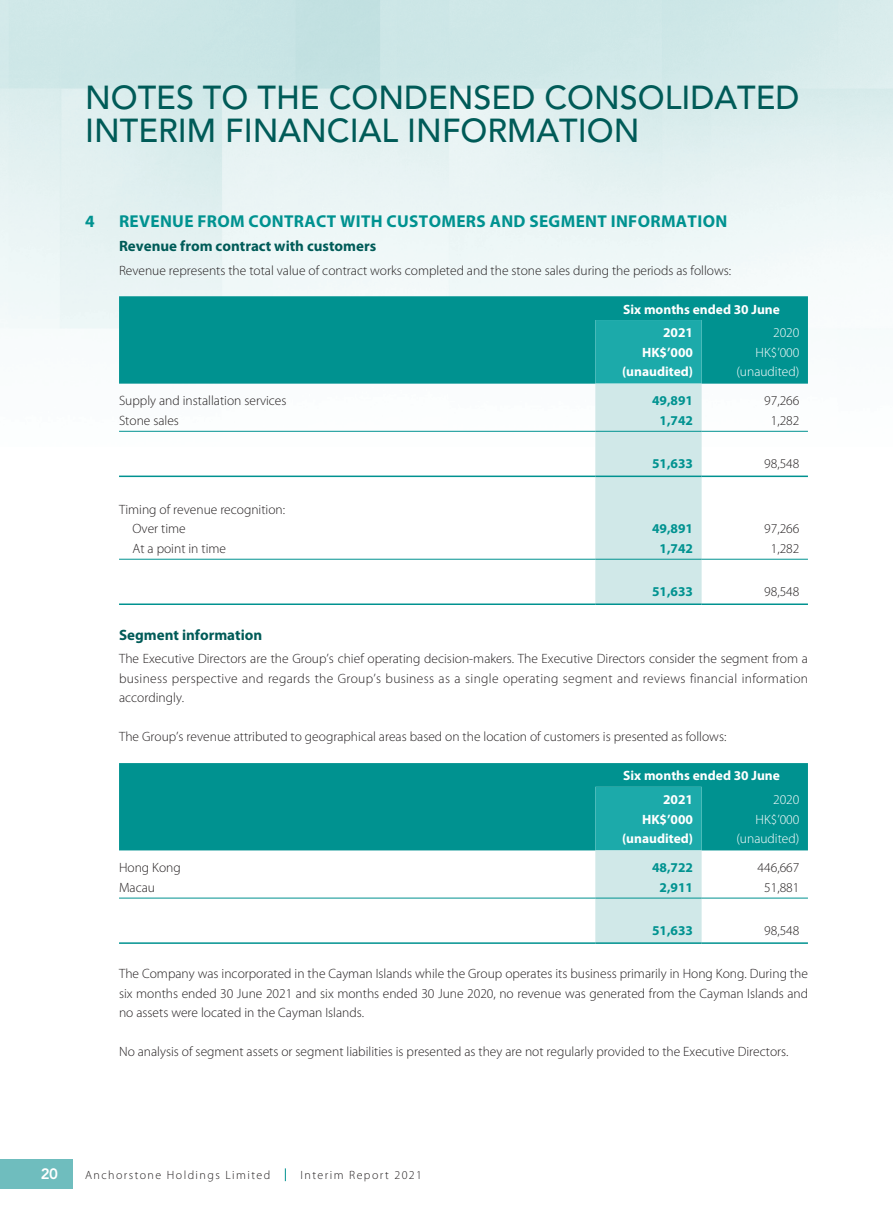
<style>
.page{position:relative;width:893px;height:1212px;background:#fff}
.page>*{position:absolute;margin:0;border:0;box-sizing:border-box;transform-origin:0 0}
.t1{font:500 33px/33px "Avenir LT Std";color:#005b58}
._01_H1{font:700 17.25px "Myriad Pro";letter-spacing:.02em;color:#009290}
._02_H2{font:700 15px "Myriad Pro";color:#005b58}
.t2{font:800 15px "Avenir LT Std";color:#fff}
._00_txt{font:300 13.5px/19.5px "Myriad Pro";color:#231f20;text-align:justify}
._50_Table_txt{font:300 13.5px "Myriad Pro";color:#231f20}
._50_Table_txt-2{font:700 13.5px "Myriad Pro";color:#fff}
._50_Table_txt-3{font:700 13.5px "Myriad Pro";color:#009290}
._50_Table_txt-4{font:300 13.5px "Myriad Pro";color:#fff}
.t3{font:300 12px "Myriad Pro";letter-spacing:.12em;color:#231f20}
</style>
<div class="page">
<div style="left:0;top:1158px;width:73px;height:30px;background:#6fbdbe"></div>
<svg style="left:285px;top:1168px;width:1px;height:13px"></svg>
<div style="left:119px;top:296px;width:689px;height:88px;background:#009290"></div>
<svg style="left:595px;top:320px;width:107px;height:283px;background:#a7d9d9"></svg>
<hr style="left:119px;top:431px;width:476px;height:1px;background:#009290">
<hr style="left:595px;top:431px;width:107px;height:1px;background:#009290">
<hr style="left:702px;top:431px;width:106px;height:1px;background:#009290">
<hr style="left:119px;top:475px;width:476px;height:2px;background:#009290">
<hr style="left:595px;top:475px;width:107px;height:2px;background:#009290">
<hr style="left:702px;top:475px;width:106px;height:2px;background:#009290">
<hr style="left:119px;top:559px;width:476px;height:1px;background:#009290">
<hr style="left:595px;top:559px;width:107px;height:1px;background:#009290">
<hr style="left:702px;top:559px;width:106px;height:1px;background:#009290">
<hr style="left:119px;top:603px;width:476px;height:2px;background:#009290">
<hr style="left:595px;top:603px;width:107px;height:2px;background:#009290">
<hr style="left:702px;top:603px;width:106px;height:2px;background:#009290">
<div style="left:119px;top:763px;width:689px;height:87px;background:#009290"></div>
<svg style="left:595px;top:787px;width:107px;height:155px;background:#86cece"></svg>
<hr style="left:119px;top:898px;width:476px;height:1px;background:#009290">
<hr style="left:595px;top:898px;width:107px;height:1px;background:#009290">
<hr style="left:702px;top:898px;width:106px;height:1px;background:#009290">
<hr style="left:119px;top:942px;width:476px;height:2px;background:#009290">
<hr style="left:595px;top:942px;width:107px;height:2px;background:#009290">
<hr style="left:702px;top:942px;width:106px;height:2px;background:#009290">
<h1 class="t1" style="left:85px;top:82px;width:716px">NOTES TO THE CONDENSED CONSOLIDATED<br>INTERIM FINANCIAL INFORMATION</h1>
<p class="_01_H1" style="left:85px;top:210px;width:11px">4</p>
<p class="_01_H1" style="left:119px;top:210px;width:610px">REVENUE FROM CONTRACT WITH CUSTOMERS AND SEGMENT INFORMATION</p>
<p class="_02_H2" style="left:119px;top:236px;width:259px">Revenue from contract with customers</p>
<p class="_00_txt" style="left:119px;top:260px;width:614px">Revenue represents the total value of contract works completed and the stone sales during the periods as follows:</p>
<p class="_50_Table_txt-2" style="left:623px;top:300px;width:158px">Six months ended 30 June</p>
<p class="_50_Table_txt-2" style="left:663px;top:324px;width:31px">2021</p>
<p class="_50_Table_txt-4" style="left:773px;top:325px;width:28px">2020</p>
<p class="_50_Table_txt-2" style="left:642px;top:343px;width:53px">HK$’000</p>
<p class="_50_Table_txt-4" style="left:755px;top:344px;width:45px">HK$’000</p>
<p class="_50_Table_txt-2" style="left:622px;top:363px;width:73px">(unaudited)</p>
<p class="_50_Table_txt-4" style="left:736px;top:364px;width:65px">(unaudited)</p>
<p class="_50_Table_txt" style="left:119px;top:393px;width:169px">Supply and installation services</p>
<p class="_50_Table_txt-3" style="left:652px;top:392px;width:42px">49,891</p>
<p class="_50_Table_txt" style="left:764px;top:393px;width:37px">97,266</p>
<p class="_50_Table_txt" style="left:119px;top:412px;width:61px">Stone sales</p>
<p class="_50_Table_txt-3" style="left:660px;top:412px;width:35px">1,742</p>
<p class="_50_Table_txt" style="left:771px;top:412px;width:30px">1,282</p>
<p class="_50_Table_txt-3" style="left:652px;top:455px;width:42px">51,633</p>
<p class="_50_Table_txt" style="left:764px;top:456px;width:37px">98,548</p>
<p class="_50_Table_txt" style="left:119px;top:501px;width:168px">Timing of revenue recognition:</p>
<p class="_50_Table_txt" style="left:133px;top:521px;width:55px">Over time</p>
<p class="_50_Table_txt-3" style="left:652px;top:520px;width:42px">49,891</p>
<p class="_50_Table_txt" style="left:764px;top:521px;width:37px">97,266</p>
<p class="_50_Table_txt" style="left:133px;top:540px;width:95px">At a point in time</p>
<p class="_50_Table_txt-3" style="left:660px;top:539px;width:35px">1,742</p>
<p class="_50_Table_txt" style="left:771px;top:540px;width:30px">1,282</p>
<p class="_50_Table_txt-3" style="left:652px;top:583px;width:42px">51,633</p>
<p class="_50_Table_txt" style="left:764px;top:584px;width:37px">98,548</p>
<p class="_02_H2" style="left:119px;top:625px;width:145px">Segment information</p>
<p class="_00_txt" style="left:119px;top:649px;width:690px">The Executive Directors are the Group’s chief operating decision-makers. The Executive Directors consider the segment from a business perspective and regards the Group’s business as a single operating segment and reviews financial information accordingly.</p>
<p class="_00_txt" style="left:119px;top:727px;width:609px">The Group’s revenue attributed to geographical areas based on the location of customers is presented as follows:</p>
<p class="_50_Table_txt-2" style="left:623px;top:767px;width:158px">Six months ended 30 June</p>
<p class="_50_Table_txt-2" style="left:663px;top:791px;width:31px">2021</p>
<p class="_50_Table_txt-4" style="left:773px;top:791px;width:28px">2020</p>
<p class="_50_Table_txt-2" style="left:642px;top:810px;width:53px">HK$’000</p>
<p class="_50_Table_txt-4" style="left:755px;top:811px;width:45px">HK$’000</p>
<p class="_50_Table_txt-2" style="left:622px;top:830px;width:73px">(unaudited)</p>
<p class="_50_Table_txt-4" style="left:736px;top:830px;width:65px">(unaudited)</p>
<p class="_50_Table_txt" style="left:119px;top:859px;width:63px">Hong Kong</p>
<p class="_50_Table_txt-3" style="left:652px;top:859px;width:42px">48,722</p>
<p class="_50_Table_txt" style="left:757px;top:859px;width:43px">446,667</p>
<p class="_50_Table_txt" style="left:119px;top:879px;width:37px">Macau</p>
<p class="_50_Table_txt-3" style="left:660px;top:878px;width:35px">2,911</p>
<p class="_50_Table_txt" style="left:764px;top:879px;width:37px">51,881</p>
<p class="_50_Table_txt-3" style="left:652px;top:922px;width:42px">51,633</p>
<p class="_50_Table_txt" style="left:764px;top:922px;width:37px">98,548</p>
<p class="_00_txt" style="left:119px;top:964px;width:690px">The Company was incorporated in the Cayman Islands while the Group operates its business primarily in Hong Kong. During the six months ended 30 June 2021 and six months ended 30 June 2020, no revenue was generated from the Cayman Islands and no assets were located in the Cayman Islands.</p>
<p class="_00_txt" style="left:119px;top:1042px;width:671px">No analysis of segment assets or segment liabilities is presented as they are not regularly provided to the Executive Directors.</p>
<p class="t2" style="left:41px;top:1164px;width:19px">20</p>
<p class="t3" style="left:85px;top:1167px;width:187px">Anchorstone Holdings Limited</p>
<p class="t3" style="left:300px;top:1167px;width:123px">Interim Report 2021</p>
</div>
